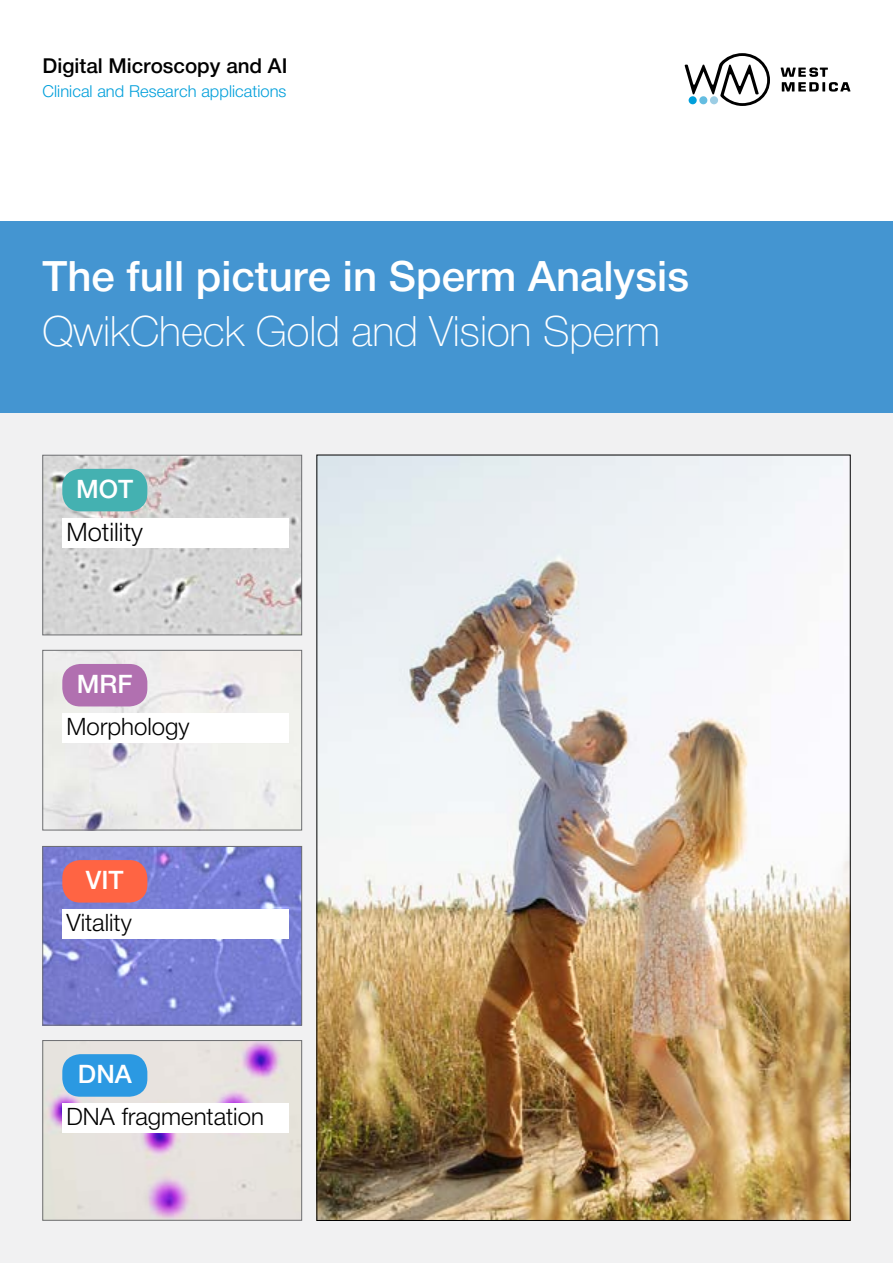
<style>
.page{position:relative;width:893px;height:1263px;background:#fff}
.page>*{position:absolute;margin:0;border:0;box-sizing:border-box;transform-origin:0 0}
.t1{font:500 42px "Helvetica Neue LTCYR";color:#fff}
.t2{font:100 42px "Helvetica Neue LTCYR";color:#fff}
.t3{font:500 25.5px "Helvetica Neue LTCYR";color:#fff}
.t4{font:300 25.5px "Helvetica Neue LTCYR";color:#000}
.t5{font:300 24px "Helvetica Neue LTCYR";color:#000}
.t6{font:500 20.7px "Helvetica Neue LTCYR";color:#000}
.t7{font:300 16.5px "Helvetica Neue LTCYR";letter-spacing:.005em;color:#009fdb}
</style>
<div class="page">
<div style="left:0;top:412px;width:893px;height:851px;background:#f1f1f2"></div>
<div style="left:0;top:221px;width:893px;height:191px;background:#4495d1"></div>
<img style="left:319px;top:457px;width:529px;height:762px">
<img style="left:45px;top:848px;width:255px;height:175px">
<div style="left:43px;top:846px;width:259px;height:179px;border:1px solid #6d6e71"></div>
<img style="left:45px;top:1042px;width:255px;height:176px">
<div style="left:43px;top:1040px;width:259px;height:180px;border:1px solid #6d6e71"></div>
<img style="left:45px;top:652px;width:255px;height:176px">
<div style="left:43px;top:650px;width:259px;height:180px;border:1px solid #6d6e71"></div>
<img style="left:45px;top:457px;width:255px;height:176px">
<div style="left:43px;top:455px;width:259px;height:180px;border:1px solid #6d6e71"></div>
<div style="left:62px;top:469px;width:85px;height:42px;background:#44b1b1;border-radius:18px"></div>
<div style="left:62px;top:664px;width:85px;height:42px;background:#b170b0;border-radius:18px"></div>
<div style="left:62px;top:1054px;width:85px;height:43px;background:#2b99e2;border-radius:18px"></div>
<div style="left:62px;top:860px;width:85px;height:42px;background:#ff6443;border-radius:18px"></div>
<svg style="left:685px;top:53px;width:85px;height:53px"></svg>
<div style="left:710px;top:96px;width:8px;height:8px;background:#9ccde4;border-radius:50%"></div>
<div style="left:699px;top:96px;width:8px;height:8px;background:#64bde1;border-radius:50%"></div>
<div style="left:689px;top:96px;width:8px;height:8px;background:#009fdb;border-radius:50%"></div>
<svg style="left:781px;top:67px;width:69px;height:25px"></svg>
<div style="left:62px;top:518px;width:227px;height:29px;background:#fff"></div>
<div style="left:62px;top:909px;width:227px;height:30px;background:#fff"></div>
<div style="left:62px;top:1103px;width:227px;height:30px;background:#fff"></div>
<div style="left:62px;top:713px;width:227px;height:30px;background:#fff"></div>
<p class="t6" style="left:43px;top:55px;width:246px">Digital Microscopy and AI</p>
<p class="t7" style="left:43px;top:82px;width:246px">Clinical and Research applications</p>
<h1 class="t1" style="left:43px;top:254px;width:648px">The full picture in Sperm Analysis</h1>
<h1 class="t2" style="left:43px;top:307px;width:619px">QwikCheck Gold and Vision Sperm</h1>
<p class="t3" style="left:76px;top:475px;width:59px">MOT</p>
<p class="t4" style="left:67px;top:517px;width:78px">Motility</p>
<p class="t3" style="left:77px;top:670px;width:57px">MRF</p>
<p class="t5" style="left:67px;top:713px;width:125px">Morphology</p>
<p class="t3" style="left:86px;top:866px;width:39px">VIT</p>
<p class="t5" style="left:67px;top:909px;width:67px">Vitality</p>
<p class="t3" style="left:78px;top:1060px;width:55px">DNA</p>
<p class="t5" style="left:67px;top:1103px;width:199px">DNA fragmentation</p>
</div>
